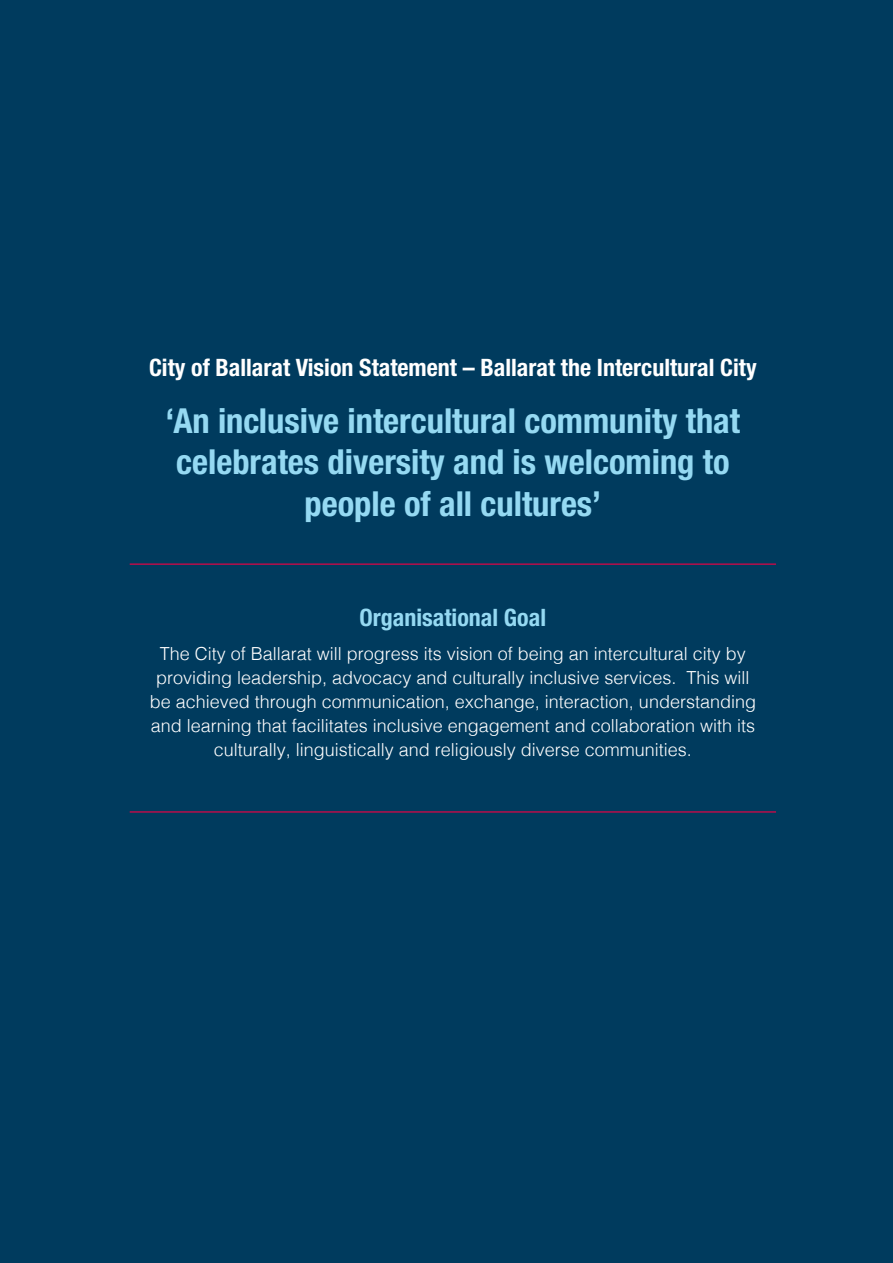
<style>
.page{position:relative;width:893px;height:1263px;background:#003b5e}
.page>*{position:absolute;margin:0;border:0;box-sizing:border-box;transform-origin:0 0}
.t1{font:700 condensed 34.5px/41.4px "Helvetica Neue";color:#95d9f2;text-align:center}
.t2{font:700 condensed 24px "Helvetica Neue";color:#fff}
.t3{font:700 condensed 24px "Helvetica Neue";color:#95d9f2}
.t4{font:300 18px/24px "Helvetica";color:#fff;text-align:center}
</style>
<div class="page">
<hr style="left:130px;top:563px;width:646px;height:2px;background:#b80d4a">
<hr style="left:130px;top:811px;width:646px;height:2px;background:#b80d4a">
<h2 class="t2" style="left:149px;top:353px;width:609px">City of Ballarat Vision Statement – Ballarat the Intercultural City</h2>
<h1 class="t1" style="left:166px;top:399px;width:576px">‘An inclusive intercultural community that celebrates diversity and is welcoming to people of all cultures’</h1>
<h2 class="t3" style="left:360px;top:603px;width:188px">Organisational Goal</h2>
<p class="t4" style="left:150px;top:641px;width:608px">The City of Ballarat will progress its vision of being an intercultural city by providing leadership, advocacy and culturally inclusive services. This will be achieved through communication, exchange, interaction, understanding and learning that facilitates inclusive engagement and collaboration with its culturally, linguistically and religiously diverse communities.</p>
</div>
